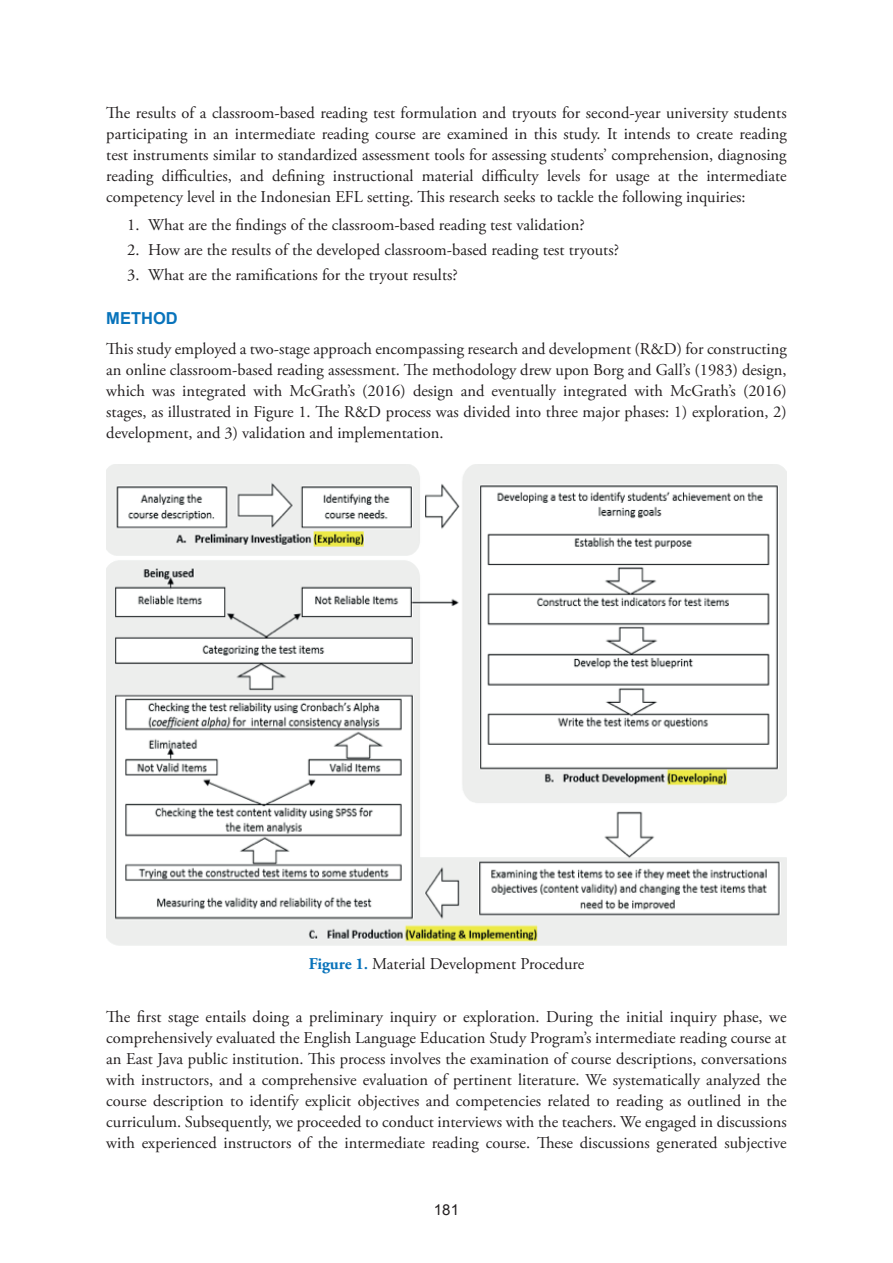
<style>
.page{position:relative;width:893px;height:1263px;background:#fff}
.page>*{position:absolute;margin:0;border:0;box-sizing:border-box;transform-origin:0 0}
.t1{font:16.5px/21px "Adobe Garamond Pro";color:#231f20;text-align:justify}
.t2{font:700 16.5px "Arial";color:#0873bb}
.t3{font:15px "Arial";color:#231f20}
.s1{font-weight:700;color:#0873bb}
.s2{font-family:"Times New Roman";font-weight:700;font-size:15px;color:#0873bb}
</style>
<div class="page">
<img style="left:106px;top:465px;width:681px;height:481px">
<p class="t1" style="left:106px;top:103px;width:682px">The results of a classroom-based reading test formulation and tryouts for second-year university students participating in an intermediate reading course are examined in this study. It intends to create reading test instruments similar to standardized assessment tools for assessing students’ comprehension, diagnosing reading difficulties, and defining instructional material difficulty levels for usage at the intermediate competency level in the Indonesian EFL setting. This research seeks to tackle the following inquiries:</p>
<p class="t1" style="left:127px;top:215px;width:459px">1. What are the findings of the classroom-based reading test validation?</p>
<p class="t1" style="left:127px;top:240px;width:493px">2. How are the results of the developed classroom-based reading test tryouts?</p>
<p class="t1" style="left:127px;top:265px;width:332px">3. What are the ramifications for the tryout results?</p>
<p class="t2" style="left:106px;top:307px;width:73px">METHOD</p>
<p class="t1" style="left:106px;top:338px;width:682px">This study employed a two-stage approach encompassing research and development (R&amp;D) for constructing an online classroom-based reading assessment. The methodology drew upon Borg and Gall’s (1983) design, which was integrated with McGrath’s (2016) design and eventually integrated with McGrath’s (2016) stages, as illustrated in Figure 1. The R&amp;D process was divided into three major phases: 1) exploration, 2) development, and 3) validation and implementation.</p>
<p class="t1" style="left:309px;top:953px;width:277px"><span class="s1">Figure 1</span><span class="s2">.</span> Material Development Procedure</p>
<p class="t1" style="left:106px;top:1007px;width:682px">The first stage entails doing a preliminary inquiry or exploration. During the initial inquiry phase, we comprehensively evaluated the English Language Education Study Program’s intermediate reading course at an East Java public institution. This process involves the examination of course descriptions, conversations with instructors, and a comprehensive evaluation of pertinent literature. We systematically analyzed the course description to identify explicit objectives and competencies related to reading as outlined in the curriculum. Subsequently, we proceeded to conduct interviews with the teachers. We engaged in discussions with experienced instructors of the intermediate reading course. These discussions generated subjective</p>
<p class="t3" style="left:434px;top:1199px;width:27px">181</p>
</div>
